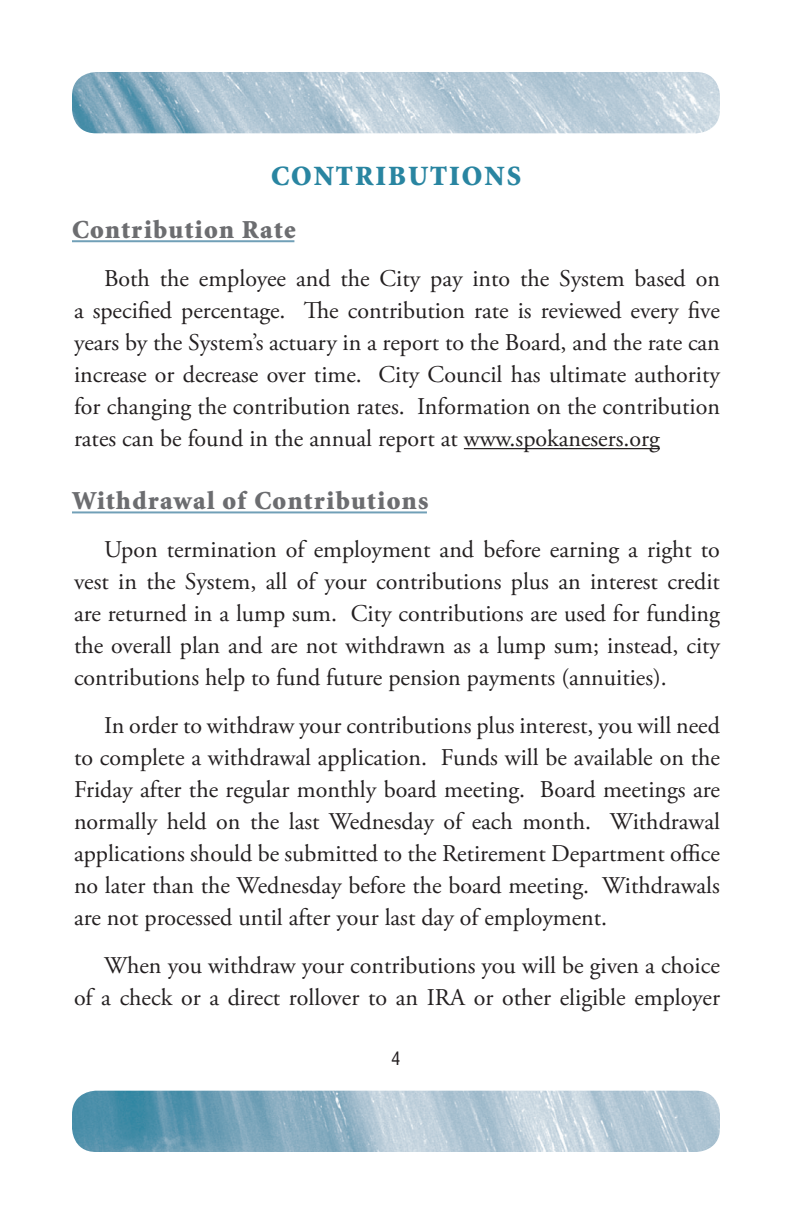
<style>
.page{position:relative;width:792px;height:1224px;background:#fff}
.page>*{position:absolute;margin:0;border:0;box-sizing:border-box;transform-origin:0 0}
.really_use_this_one{font:900 28px "Minion Std";letter-spacing:.07em;color:#2985a1}
.USE_SUBHEAD{font:900 26px "Minion Std";letter-spacing:.05em;color:#6c6d70}
.main_body_text{font:24px/32px "Adobe Garamond Pro";color:#231f20;text-align:justify}
.Heading_3{font:condensed 18px "Helvetica";color:#231f20}
</style>
<div class="page">
<hr style="left:72px;top:240px;width:222px;height:2px;background:#71a0b7">
<hr style="left:464px;top:448px;width:196px;height:1px;background:#231f20">
<hr style="left:72px;top:511px;width:355px;height:2px;background:#71a0b7">
<img style="left:72px;top:72px;width:648px;height:61px">
<img style="left:72px;top:1091px;width:648px;height:61px">
<p class="really_use_this_one" style="left:271px;top:162px;width:251px">CONTRIBUTIONS</p>
<p class="USE_SUBHEAD" style="left:72px;top:217px;width:225px">Contribution Rate</p>
<p class="main_body_text" style="left:74px;top:263px;width:648px;text-indent:30px">Both the employee and the City pay into the System based on a specified percentage. The contribution rate is reviewed every five years by the System’s actuary in a report to the Board, and the rate can increase or decrease over time. City Council has ultimate authority for changing the contribution rates. Information on the contribution rates can be found in the annual report at www.spokanesers.org</p>
<p class="USE_SUBHEAD" style="left:72px;top:488px;width:358px">Withdrawal of Contributions</p>
<p class="main_body_text" style="left:74px;top:535px;width:648px;text-indent:30px">Upon termination of employment and before earning a right to vest in the System, all of your contributions plus an interest credit are returned in a lump sum. City contributions are used for funding the overall plan and are not withdrawn as a lump sum; instead, city contributions help to fund future pension payments (annuities).</p>
<p class="main_body_text" style="left:74px;top:711px;width:648px;text-indent:30px">In order to withdraw your contributions plus interest, you will need to complete a withdrawal application. Funds will be available on the Friday after the regular monthly board meeting. Board meetings are normally held on the last Wednesday of each month. Withdrawal applications should be submitted to the Retirement Department office no later than the Wednesday before the board meeting. Withdrawals are not processed until after your last day of employment.</p>
<p class="main_body_text" style="left:74px;top:951px;width:648px;text-align:right">When you withdraw your contributions you will be given a choice<br>of a check or a direct rollover to an IRA or other eligible employer</p>
<p class="Heading_3" style="left:392px;top:1047px;width:10px">4</p>
</div>
